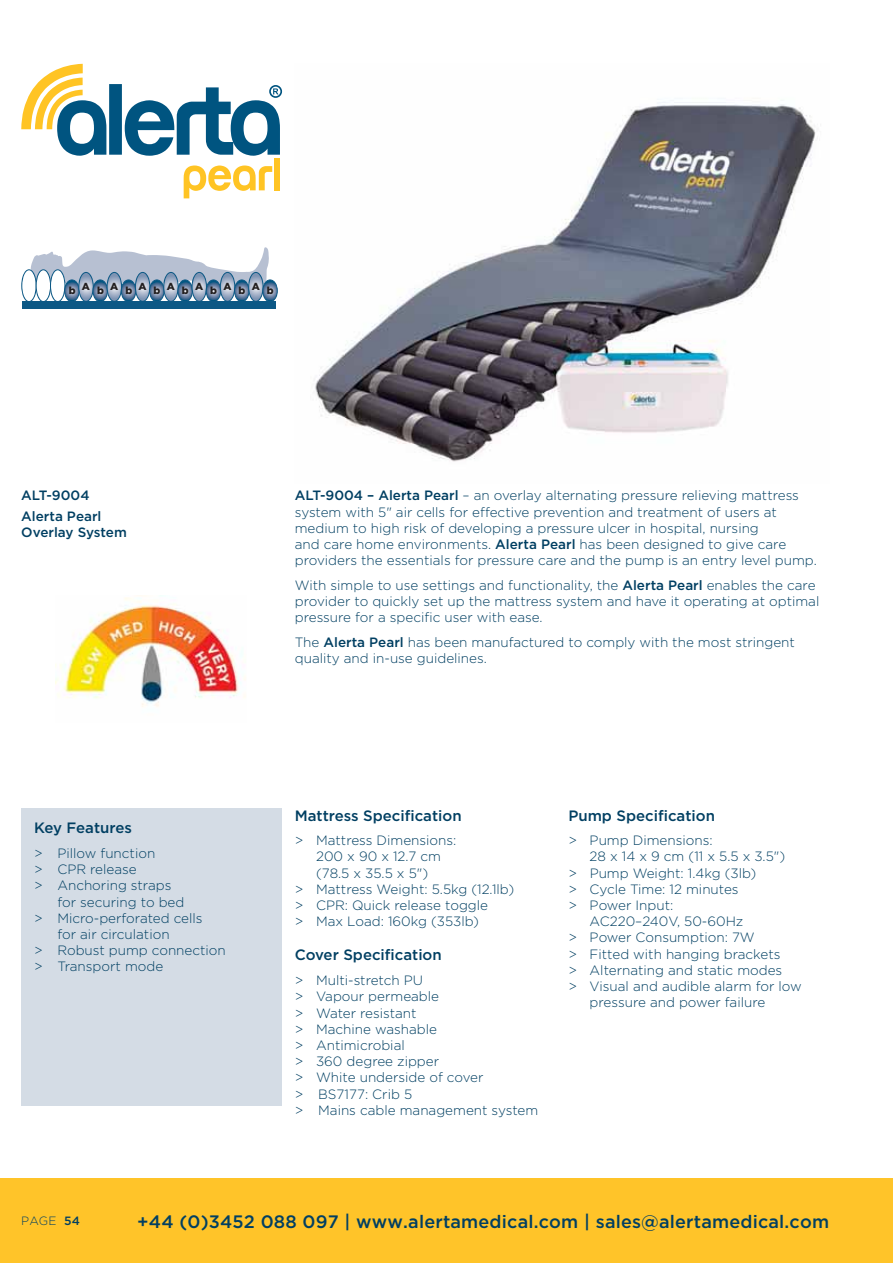
<style>
.page{position:relative;width:893px;height:1263px;background:#fff}
.page>*{position:absolute;margin:0;border:0;box-sizing:border-box;transform-origin:0 0}
.t1{font:500 18px "Gotham";letter-spacing:.01em;color:#003f62}
.t2{font:500 15px "Gotham";color:#003f62}
.t3{font:300 13.5px/16.2px "Gotham";color:#003f62}
.t4{font:500 13.5px/20.4px "Gotham";color:#003f62}
.t5{font:300 12px "Gotham";color:#003f62}
.t6{font:900 10.2px "Gotham";letter-spacing:.65em;color:#231f20}
.s1{font-weight:500}
</style>
<div class="page">
<div style="left:0;top:1178px;width:893px;height:85px;background:#ffc429"></div>
<div style="left:21px;top:808px;width:261px;height:298px;background:#d4dce5"></div>
<img style="left:315px;top:100px;width:501px;height:362px">
<svg style="left:21px;top:247px;width:257px;height:55px"></svg>
<div style="left:22px;top:301px;width:253px;height:8px;background:#0c5885"></div>
<img style="left:55px;top:595px;width:191px;height:112px">
<svg style="left:21px;top:64px;width:259px;height:92px"></svg>
<div style="left:269px;top:85px;width:13px;height:13px;border:2px solid #005480;border-radius:50%"></div>
<svg style="left:184px;top:165px;width:88px;height:33px"></svg>
<div style="left:274px;top:158px;width:6px;height:32px;background:#ffc424"></div>
<p class="t6" style="left:69px;top:287px;width:207px">bAbAbAbAbAbAbAb</p>
<p class="t4" style="left:21px;top:486px;width:82px">ALT-9004<br>Alerta Pearl</p>
<p class="t4" style="left:21px;top:523px;width:107px">Overlay System</p>
<p class="t2" style="left:34px;top:822px;width:99px">Key Features</p>
<p class="t3" style="left:34px;top:846px;width:123px">&gt; Pillow function</p>
<p class="t3" style="left:34px;top:862px;width:104px">&gt; CPR release</p>
<p class="t3" style="left:34px;top:878px;width:139px">&gt; Anchoring straps</p>
<p class="t3" style="left:57px;top:895px;width:129px">for securing to bed</p>
<p class="t3" style="left:34px;top:911px;width:170px">&gt; Micro-perforated cells</p>
<p class="t3" style="left:57px;top:927px;width:114px">for air circulation</p>
<p class="t3" style="left:34px;top:943px;width:193px">&gt; Robust pump connection</p>
<p class="t3" style="left:34px;top:959px;width:131px">&gt; Transport mode</p>
<p class="t3" style="left:295px;top:488px;width:523px"><span class="s1">ALT-9004 – Alerta Pearl</span> – an overlay alternating pressure relieving mattress system with 5" air cells for effective prevention and treatment of users at medium to high risk of developing a pressure ulcer in hospital, nursing<br>and care home environments. <span class="s1">Alerta Pearl</span> has been designed to give care providers the essentials for pressure care and the pump is an entry level pump.</p>
<p class="t3" style="left:295px;top:578px;width:526px">With simple to use settings and functionality, the <span class="s1">Alerta Pearl</span> enables the care provider to quickly set up the mattress system and have it operating at optimal pressure for a specific user with ease.</p>
<p class="t3" style="left:295px;top:635px;width:502px">The <span class="s1">Alerta Pearl</span> has been manufactured to comply with the most stringent quality and in-use guidelines.</p>
<p class="t2" style="left:295px;top:809px;width:168px">Mattress Specification</p>
<p class="t3" style="left:295px;top:833px;width:163px">&gt; Mattress Dimensions:</p>
<p class="t3" style="left:316px;top:849px;width:126px">200 x 90 x 12.7 cm</p>
<p class="t3" style="left:316px;top:866px;width:114px">(78.5 x 35.5 x 5")</p>
<p class="t3" style="left:295px;top:882px;width:221px">&gt; Mattress Weight: 5.5kg (12.1lb)</p>
<p class="t3" style="left:295px;top:898px;width:195px">&gt; CPR: Quick release toggle</p>
<p class="t3" style="left:295px;top:914px;width:186px">&gt; Max Load: 160kg (353lb)</p>
<p class="t2" style="left:295px;top:949px;width:148px">Cover Specification</p>
<p class="t3" style="left:295px;top:973px;width:245px">&gt; Multi-stretch PU<br>&gt; Vapour permeable<br>&gt; Water resistant<br>&gt; Machine washable<br>&gt; Antimicrobial<br>&gt; 360 degree zipper<br>&gt; White underside of cover<br>&gt; BS7177: Crib 5<br>&gt; Mains cable management system</p>
<p class="t2" style="left:568px;top:809px;width:148px">Pump Specification</p>
<p class="t3" style="left:568px;top:833px;width:146px">&gt; Pump Dimensions:</p>
<p class="t3" style="left:590px;top:849px;width:197px">28 x 14 x 9 cm (11 x 5.5 x 3.5")</p>
<p class="t3" style="left:568px;top:866px;width:190px">&gt; Pump Weight: 1.4kg (3lb)</p>
<p class="t3" style="left:568px;top:882px;width:172px">&gt; Cycle Time: 12 minutes</p>
<p class="t3" style="left:568px;top:898px;width:106px">&gt; Power Input:</p>
<p class="t3" style="left:590px;top:914px;width:155px">AC220–240V, 50-60Hz</p>
<p class="t3" style="left:568px;top:930px;width:188px">&gt; Power Consumption: 7W</p>
<p class="t3" style="left:568px;top:947px;width:214px">&gt; Fitted with hanging brackets</p>
<p class="t3" style="left:568px;top:963px;width:215px">&gt; Alternating and static modes</p>
<p class="t3" style="left:568px;top:979px;width:235px">&gt; Visual and audible alarm for low</p>
<p class="t3" style="left:590px;top:995px;width:177px">pressure and power failure</p>
<p class="t5" style="left:21px;top:1217px;width:60px">PAGE <span class="s1">54</span></p>
<h1 class="t1" style="left:137px;top:1215px;width:693px">+44 (0)3452 088 097 | www.alertamedical.com | sales@alertamedical.com</h1>
</div>
